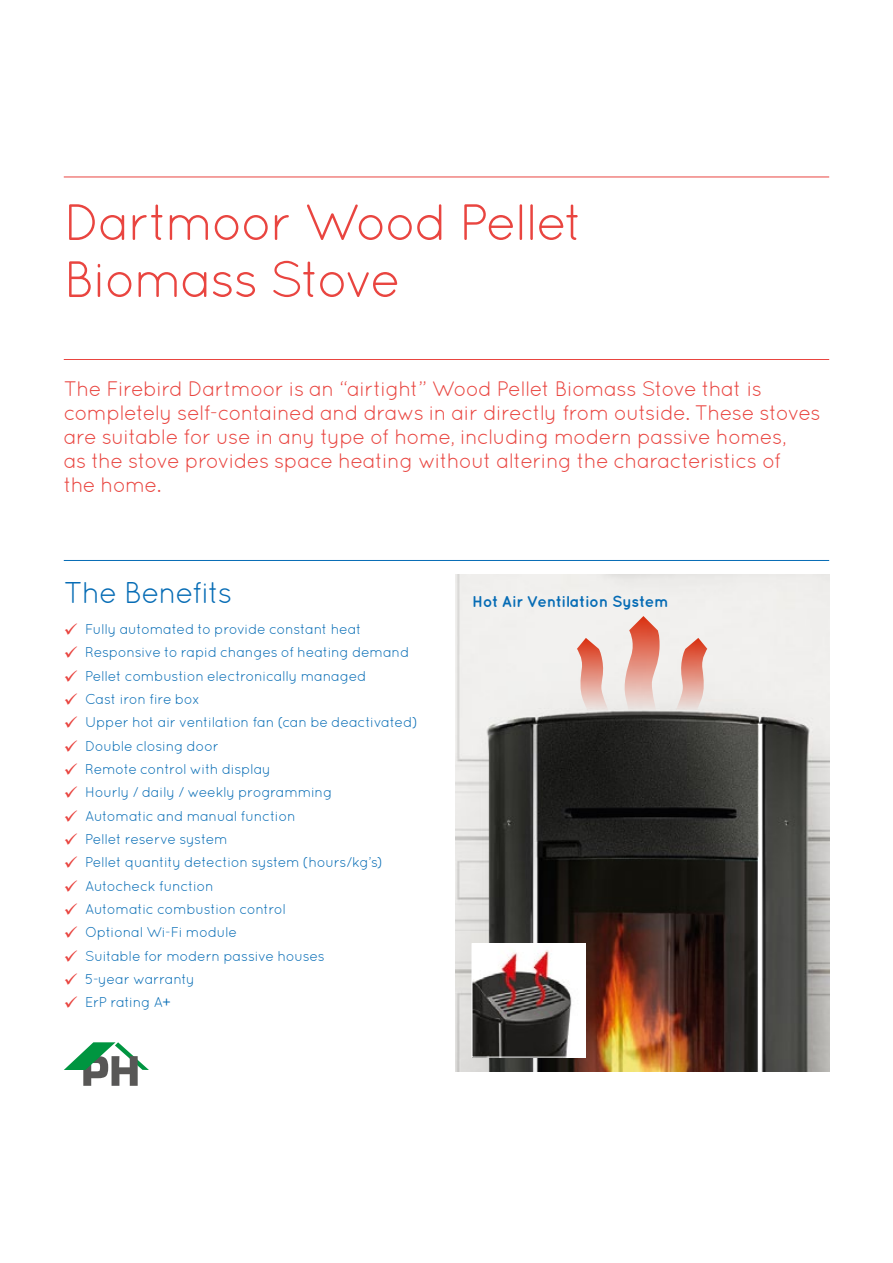
<style>
.page{position:relative;width:893px;height:1263px;background:#fff}
.page>*{position:absolute;margin:0;border:0;box-sizing:border-box;transform-origin:0 0}
.t1{font:51px/57px "Quicksand";letter-spacing:-.045em;color:#e94540}
.t2{font:30px "Quicksand";letter-spacing:-.045em;color:#066cb5}
.t3{font:21px/24px "Quicksand";letter-spacing:-.035em;color:#e94540}
.t4{font:700 15.75px "Quicksand";letter-spacing:-.02em;color:#066cb5}
.t5{font:14.25px "Quicksand";letter-spacing:-.025em;color:#066cb5}
.s1{color:#e94540}
</style>
<div class="page">
<hr style="left:64px;top:177px;width:765px;height:1px;background:#e94540">
<hr style="left:64px;top:560px;width:765px;height:1px;background:#066cb5">
<hr style="left:64px;top:359px;width:765px;height:1px;background:#e94540">
<img style="left:455px;top:575px;width:374px;height:496px">
<svg style="left:64px;top:1042px;width:85px;height:44px"></svg>
<img style="left:474px;top:945px;width:110px;height:110px">
<div style="left:472px;top:943px;width:114px;height:114px;border:1px solid #fff"></div>
<svg style="left:570px;top:638px;width:41px;height:73px;background:#eac2ba"></svg>
<svg style="left:623px;top:616px;width:37px;height:95px;background:#e7afa4"></svg>
<svg style="left:673px;top:638px;width:41px;height:73px;background:#e9c2b9"></svg>
<h1 class="t1" style="left:64px;top:193px;width:522px">Dartmoor Wood Pellet<br>Biomass Stove</h1>
<p class="t3" style="left:64px;top:376px;width:758px">The Firebird Dartmoor is an “airtight” Wood Pellet Biomass Stove that is completely self-contained and draws in air directly from outside. These stoves are suitable for use in any type of home, including modern passive homes,<br>as the stove provides space heating without altering the characteristics of<br>the home.</p>
<h2 class="t2" style="left:64px;top:576px;width:170px">The Benefits</h2>
<p class="t5" style="left:64px;top:621px;width:300px"><span class="s1">✓</span> Fully automated to provide constant heat</p>
<p class="t5" style="left:64px;top:644px;width:347px"><span class="s1">✓</span> Responsive to rapid changes of heating demand</p>
<p class="t5" style="left:64px;top:667px;width:304px"><span class="s1">✓</span> Pellet combustion electronically managed</p>
<p class="t5" style="left:64px;top:691px;width:138px"><span class="s1">✓</span> Cast iron fire box</p>
<p class="t5" style="left:64px;top:714px;width:356px"><span class="s1">✓</span> Upper hot air ventilation fan (can be deactivated)</p>
<p class="t5" style="left:64px;top:737px;width:157px"><span class="s1">✓</span> Double closing door</p>
<p class="t5" style="left:64px;top:761px;width:209px"><span class="s1">✓</span> Remote control with display</p>
<p class="t5" style="left:64px;top:784px;width:270px"><span class="s1">✓</span> Hourly / daily / weekly programming</p>
<p class="t5" style="left:64px;top:807px;width:234px"><span class="s1">✓</span> Automatic and manual function</p>
<p class="t5" style="left:64px;top:831px;width:165px"><span class="s1">✓</span> Pellet reserve system</p>
<p class="t5" style="left:64px;top:854px;width:321px"><span class="s1">✓</span> Pellet quantity detection system (hours/kg’s)</p>
<p class="t5" style="left:64px;top:877px;width:152px"><span class="s1">✓</span> Autocheck function</p>
<p class="t5" style="left:64px;top:901px;width:224px"><span class="s1">✓</span> Automatic combustion control</p>
<p class="t5" style="left:64px;top:924px;width:175px"><span class="s1">✓</span> Optional Wi-Fi module</p>
<p class="t5" style="left:64px;top:947px;width:263px"><span class="s1">✓</span> Suitable for modern passive houses</p>
<p class="t5" style="left:64px;top:971px;width:133px"><span class="s1">✓</span> 5-year warranty</p>
<p class="t5" style="left:64px;top:994px;width:109px"><span class="s1">✓</span> ErP rating A+</p>
<p class="t4" style="left:472px;top:592px;width:198px">Hot Air Ventilation System</p>
</div>
